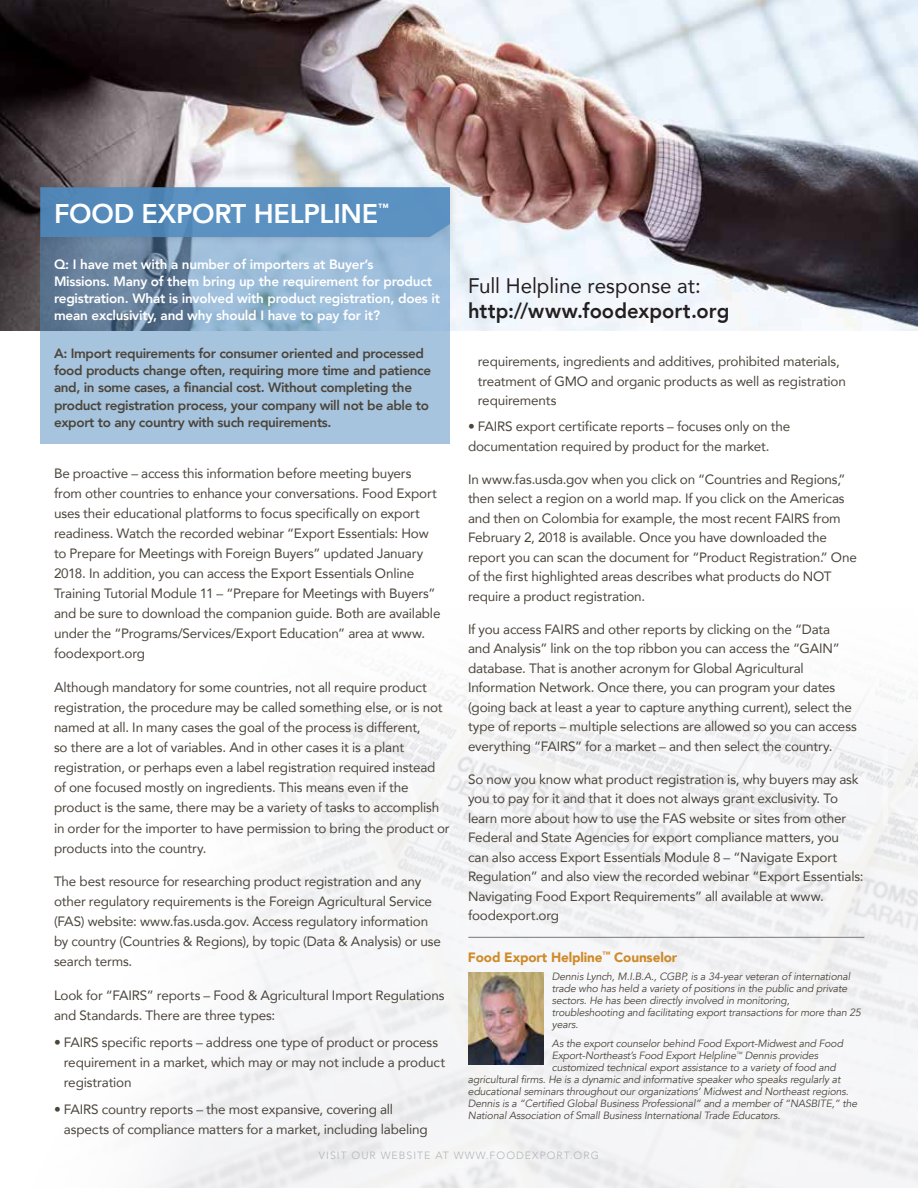
<style>
.page{position:relative;width:918px;height:1188px;background:#fff}
.page>*{position:absolute;margin:0;border:0;box-sizing:border-box;transform-origin:0 0}
.t1{font:800 27px "Avenir";letter-spacing:-.01em;color:#fff}
.t2{font:800 21px "Avenir";letter-spacing:.005em;color:#231f20;scale:.96 1}
.t3{font:21px "Avenir";letter-spacing:-.005em;color:#231f20}
.t4{font:13.5px/20.1px "Avenir";letter-spacing:-.015em;color:#4b453c}
.t5{font:800 13.5px/17.2px "Avenir";letter-spacing:-.025em;color:#4b453c}
.t6{font:800 13.5px/17.2px "Avenir";letter-spacing:-.015em;color:#fff}
.t7{font:900 13.5px "Avenir";letter-spacing:-.01em;color:#cf8b2a}
.t8{font:italic 10.5px/12px "Avenir";letter-spacing:-.015em;color:#4b453c}
.t9{font:300 10.5px "Avenir";letter-spacing:.1em;color:#b1b6b8}
.t10{font:800 10.5px "Avenir";color:#fff}
</style>
<div class="page">
<img style="left:147px;top:678px;width:771px;height:510px">
<img style="left:0;top:0;width:918px;height:330px">
<svg style="left:40px;top:246px;width:410px;height:198px;background:#98b6d1"></svg>
<div style="left:33px;top:180px;width:426px;height:66px;background:#231f20;opacity:.17"></div>
<svg style="left:40px;top:188px;width:410px;height:49px;background:#578ebd"></svg>
<hr style="left:468px;top:937px;width:396px;height:1px;background:#77767c">
<img style="left:468px;top:973px;width:76px;height:91px">
<h1 class="t1" style="left:54px;top:192px;width:326px">FOOD EXPORT HELPLINE</h1>
<p class="t10" style="left:378px;top:199px;width:12px">™</p>
<p class="t6" style="left:54px;top:255px;width:388px">Q: I have met with a number of importers at Buyer’s<br>Missions. Many of them bring up the requirement for product registration. What is involved with product registration, does it mean exclusivity, and why should I have to pay for it?</p>
<p class="t5" style="left:54px;top:344px;width:379px">A: Import requirements for consumer oriented and processed food products change often, requiring more time and patience and, in some cases, a financial cost. Without completing the product registration process, your company will not be able to export to any country with such requirements.</p>
<p class="t4" style="left:54px;top:463px;width:388px">Be proactive – access this information before meeting buyers from other countries to enhance your conversations. Food Export uses their educational platforms to focus specifically on export readiness. Watch the recorded webinar “Export Essentials: How to Prepare for Meetings with Foreign Buyers” updated January 2018. In addition, you can access the Export Essentials Online Training Tutorial Module 11 – “Prepare for Meetings with Buyers” and be sure to download the companion guide. Both are available under the “Programs/Services/Export Education” area at www. foodexport.org</p>
<p class="t4" style="left:54px;top:677px;width:397px">Although mandatory for some countries, not all require product registration, the procedure may be called something else, or is not named at all. In many cases the goal of the process is different,<br>so there are a lot of variables. And in other cases it is a plant registration, or perhaps even a label registration required instead of one focused mostly on ingredients. This means even if the product is the same, there may be a variety of tasks to accomplish in order for the importer to have permission to bring the product or products into the country.</p>
<p class="t4" style="left:54px;top:871px;width:388px">The best resource for researching product registration and any other regulatory requirements is the Foreign Agricultural Service (FAS) website: www.fas.usda.gov. Access regulatory information by country (Countries &amp; Regions), by topic (Data &amp; Analysis) or use search terms.</p>
<p class="t4" style="left:54px;top:985px;width:392px">Look for “FAIRS” reports – Food &amp; Agricultural Import Regulations and Standards. There are three types:</p>
<p class="t4" style="left:64px;top:1032px;width:383px;text-indent:-10px">• FAIRS specific reports – address one type of product or process requirement in a market, which may or may not include a product registration</p>
<p class="t4" style="left:64px;top:1099px;width:365px;text-indent:-10px">• FAIRS country reports – the most expansive, covering all aspects of compliance matters for a market, including labeling</p>
<h2 class="t3" style="left:468px;top:269px;width:234px">Full Helpline response at:</h2>
<h2 class="t2" style="left:468px;top:294px;width:274px">http://www.foodexport.org</h2>
<p class="t4" style="left:478px;top:351px;width:370px;line-height:19.5px">requirements, ingredients and additives, prohibited materials, treatment of GMO and organic products as well as registration requirements</p>
<p class="t4" style="left:468px;top:417px;width:324px;line-height:19.5px">• FAIRS export certificate reports – focuses only on the documentation required by product for the market.</p>
<p class="t4" style="left:468px;top:469px;width:390px;line-height:19.5px">In www.fas.usda.gov when you click on “Countries and Regions,” then select a region on a world map. If you click on the Americas and then on Colombia for example, the most recent FAIRS from February 2, 2018 is available. Once you have downloaded the report you can scan the document for “Product Registration.” One of the first highlighted areas describes what products do NOT require a product registration.</p>
<p class="t4" style="left:468px;top:619px;width:390px;line-height:19.5px">If you access FAIRS and other reports by clicking on the “Data<br>and Analysis” link on the top ribbon you can access the “GAIN” database. That is another acronym for Global Agricultural Information Network. Once there, you can program your dates (going back at least a year to capture anything current), select the type of reports – multiple selections are allowed so you can access everything “FAIRS” for a market – and then select the country.</p>
<p class="t4" style="left:468px;top:769px;width:397px;line-height:19.5px">So now you know what product registration is, why buyers may ask you to pay for it and that it does not always grant exclusivity. To learn more about how to use the FAS website or sites from other Federal and State Agencies for export compliance matters, you<br>can also access Export Essentials Module 8 – “Navigate Export Regulation” and also view the recorded webinar “Export Essentials:<br>Navigating Food Export Requirements” all available at www. foodexport.org</p>
<p class="t7" style="left:468px;top:945px;width:211px">Food Export Helpline<sup>™</sup> Counselor</p>
<p class="t8" style="left:552px;top:971px;width:311px">Dennis Lynch, M.I.B.A., CGBP, is a 34-year veteran of international trade who has held a variety of positions in the public and private sectors. He has been directly involved in monitoring, troubleshooting and facilitating export transactions for more than 25 years.</p>
<p class="t8" style="left:552px;top:1038px;width:293px">As the export counselor behind Food Export-Midwest and Food</p>
<p class="t8" style="left:552px;top:1050px;width:268px">Export-Northeast’s Food Export Helpline<sup>™</sup> Dennis provides</p>
<p class="t8" style="left:552px;top:1062px;width:286px">customized technical export assistance to a variety of food and</p>
<p class="t8" style="left:468px;top:1074px;width:374px">agricultural firms. He is a dynamic and informative speaker who speaks regularly at</p>
<p class="t8" style="left:468px;top:1086px;width:382px">educational seminars throughout our organizations’ Midwest and Northeast regions.</p>
<p class="t8" style="left:468px;top:1098px;width:391px">Dennis is a “Certified Global Business Professional” and a member of “NASBITE,” the</p>
<p class="t8" style="left:468px;top:1110px;width:314px">National Association of Small Business International Trade Educators.</p>
<p class="t9" style="left:319px;top:1150px;width:281px">VISIT OUR WEBSITE AT WWW.FOODEXPORT.ORG</p>
</div>
